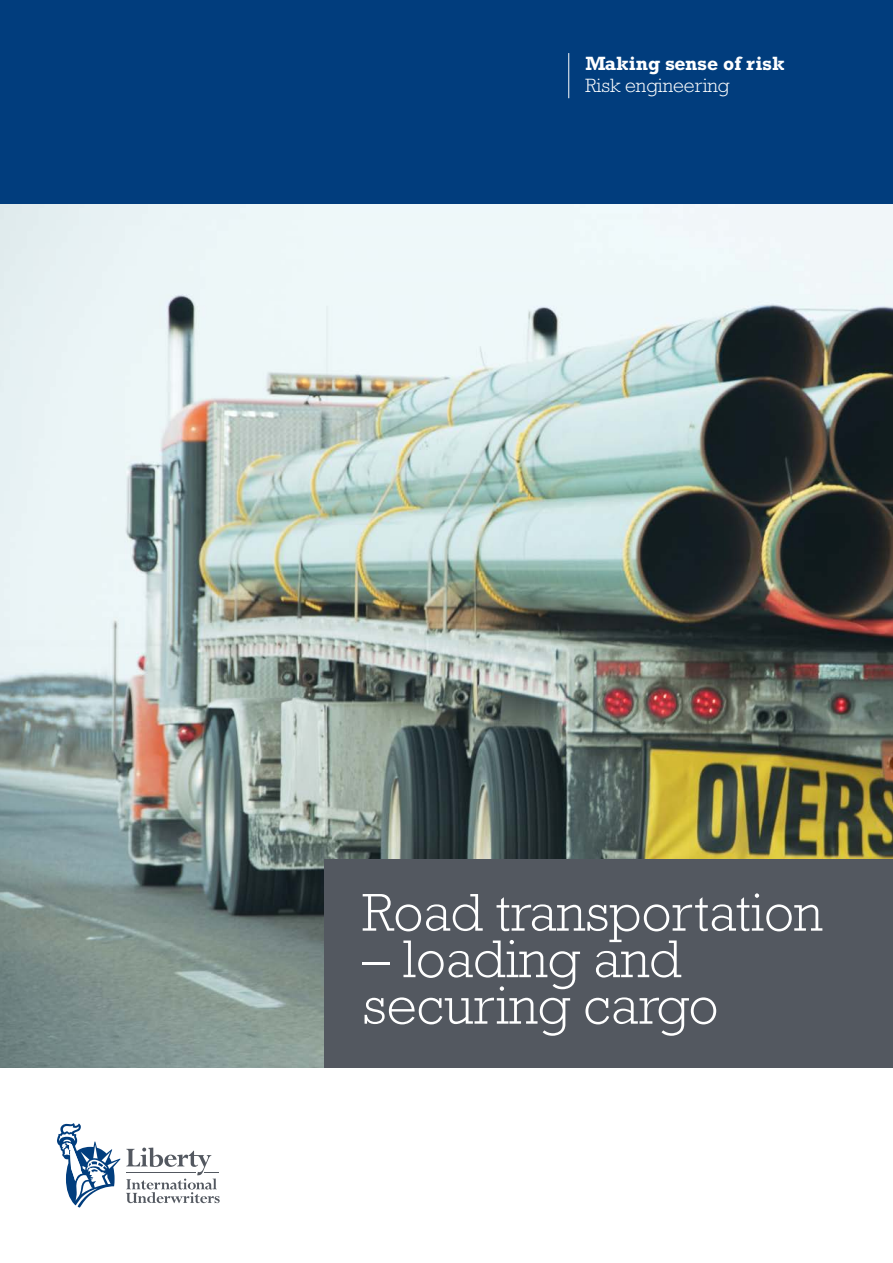
<style>
.page{position:relative;width:893px;height:1263px;background:#fff}
.page>*{position:absolute;margin:0;border:0;box-sizing:border-box;transform-origin:0 0}
.t1{font:300 54px/46.5px "Rockwell";color:#fff}
.t2{font:700 19.5px "Rockwell";color:#fff}
.t3{font:300 19.5px "Rockwell";color:#fff}
</style>
<div class="page">
<div style="left:0;top:0;width:893px;height:204px;background:#013d7d"></div>
<img style="left:0;top:204px;width:893px;height:863px">
<svg style="left:57px;top:1123px;width:163px;height:84px"></svg>
<div style="left:325px;top:859px;width:568px;height:208px;background:#535860"></div>
<hr style="left:568px;top:53px;width:1px;height:45px;background:#fff">
<p class="t2" style="left:585px;top:52px;width:201px">Making sense of risk</p>
<p class="t3" style="left:585px;top:75px;width:146px">Risk engineering</p>
<p class="t1" style="left:362px;top:889px;width:462px">Road transportation</p>
<p class="t1" style="left:362px;top:935px;width:357px">– loading and securing cargo</p>
</div>
